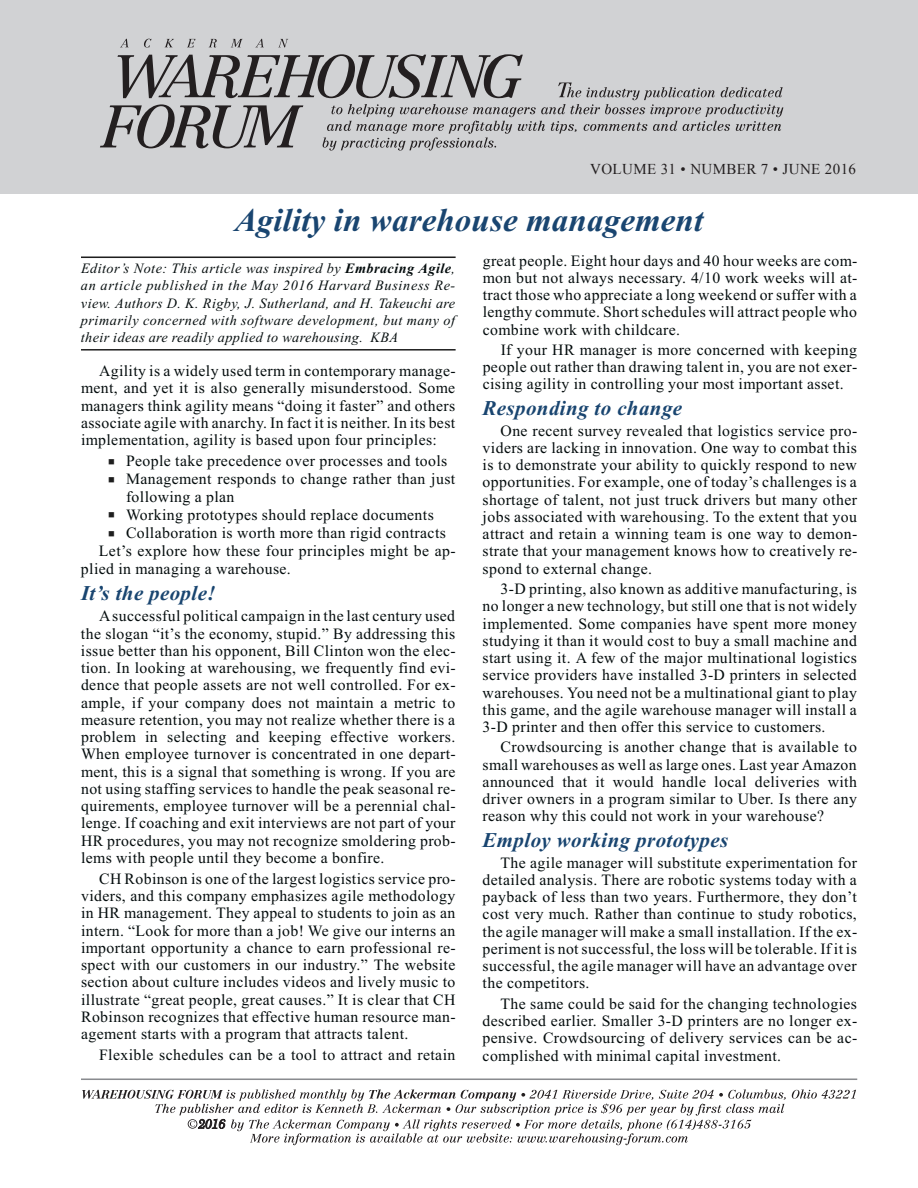
<style>
.page{position:relative;width:918px;height:1188px;background:#fff}
.page>*{position:absolute;margin:0;border:0;box-sizing:border-box;transform-origin:0 0}
.t1{font:italic 700 33px "Times New Roman";letter-spacing:.005em;color:#194570}
.t2{font:italic 700 21px "Times New Roman";letter-spacing:.02em;color:#194570}
.t3{font:15.75px/17.2px "Times New Roman";letter-spacing:.025em;color:#040c0d;text-align:justify}
.t4{font:15px "Times New Roman";letter-spacing:.03em;color:#040c0d}
.t5{font:15px "Times New Roman";letter-spacing:.025em;color:#231f20}
.t6{font:italic 14.25px/17.2px "Times New Roman";letter-spacing:.03em;color:#040c0d}
.s1{font-weight:700}
</style>
<div class="page">
<div style="left:0;top:0;width:918px;height:194px;background:#d1d2d4"></div>
<svg style="left:120px;top:39px;width:168px;height:9px"></svg>
<svg style="left:100px;top:54px;width:683px;height:97px"></svg>
<hr style="left:81px;top:1079px;width:776px;height:1px;background:#898b8f">
<hr style="left:81px;top:257px;width:375px;height:1px;background:#1e1e1e">
<hr style="left:81px;top:349px;width:375px;height:2px;background:#1e1e1e">
<svg style="left:82px;top:1089px;width:774px;height:56px"></svg>
<p class="t4" style="left:588px;top:158px;width:268px">VOLUME 31 • NUMBER 7 • JUNE 2016</p>
<p class="t5" style="left:590px;top:159px;width:112px">VOLUME 31 • N</p>
<p class="t5" style="left:737px;top:159px;width:33px">ER 7</p>
<p class="t1" style="left:235px;top:198px;width:471px">Agility in warehouse management</p>
<p class="t6" style="left:81px;top:261px;width:381px">Editor’s Note: This article was inspired by <span class="s1">Embracing Agile</span>, an article published in the May 2016 Harvard Business Re&shy;view. Authors D. K. Rigby, J. Sutherland, and H. Takeuchi are primarily concerned with software development, but many of their ideas are readily applied to warehousing. KBA</p>
<p class="t3" style="left:81px;top:363px;width:376px;text-indent:18px">Agility is a widely used term in contemporary manage&shy;ment, and yet it is also generally misunderstood. Some managers think agility means “doing it faster” and others associate agile with anarchy. In fact it is neither. In its best implementation, agility is based upon four principles:</p>
<p class="t3" style="left:126px;top:454px;width:323px">People take precedence over processes and tools</p>
<p class="t3" style="left:126px;top:472px;width:331px">Management responds to change rather than just</p>
<p class="t3" style="left:126px;top:489px;width:110px">following a plan</p>
<p class="t3" style="left:126px;top:507px;width:309px">Working prototypes should replace documents</p>
<p class="t3" style="left:126px;top:526px;width:321px">Collaboration is worth more than rigid contracts</p>
<p class="t3" style="left:99px;top:544px;width:358px">Let’s explore how these four principles might be ap-</p>
<p class="t3" style="left:81px;top:561px;width:211px">plied in managing a warehouse.</p>
<p class="t2" style="left:81px;top:579px;width:136px">It’s the people!</p>
<p class="t3" style="left:81px;top:609px;width:376px;text-indent:18px">Asuccessful political campaign in the last century used the slogan “it’s the economy, stupid.” By addressing this issue better than his opponent, Bill Clinton won the elec&shy;tion. In looking at warehousing, we frequently find evi&shy;dence that people assets are not well controlled. For ex&shy;ample, if your company does not maintain a metric to measure retention, you may not realize whether there is a problem in selecting and keeping effective workers.<br>When employee turnover is concentrated in one depart&shy;ment, this is a signal that something is wrong. If you are not using staffing services to handle the peak seasonal re&shy;quirements, employee turnover will be a perennial chal&shy;lenge. Ifcoaching and exit interviews are not part ofyour HR procedures, you may not recognize smoldering prob&shy;lems with people until they become a bonfire.</p>
<p class="t3" style="left:81px;top:871px;width:376px;text-indent:18px">CH Robinson is one ofthe largest logistics service pro&shy;viders, and this company emphasizes agile methodology in HR management. They appeal to students to join as an intern. “Look for more than a job! We give our interns an important opportunity a chance to earn professional re&shy;spect with our customers in our industry.” The website section about culture includes videos and lively music to illustrate “great people, great causes.” It is clear that CH Robinson recognizes that effective human resource man&shy;agement starts with a program that attracts talent.</p>
<p class="t3" style="left:99px;top:1048px;width:358px">Flexible schedules can be a tool to attract and retain</p>
<p class="t3" style="left:483px;top:253px;width:376px">great people. Eight hour days and 40 hour weeks are com&shy;mon but not always necessary. 4/10 work weeks will at&shy;tract those who appreciate a long weekend or suffer with a lengthy commute. Short schedules will attract people who combine work with childcare.</p>
<p class="t3" style="left:483px;top:342px;width:376px;text-indent:18px">If your HR manager is more concerned with keeping people out rather than drawing talent in, you are not exer&shy;cising agility in controlling your most important asset.</p>
<p class="t2" style="left:483px;top:394px;width:201px">Responding to change</p>
<p class="t3" style="left:483px;top:423px;width:376px;text-indent:18px">One recent survey revealed that logistics service pro&shy;viders are lacking in innovation. One way to combat this is to demonstrate your ability to quickly respond to new opportunities. For example, one oftoday’s challenges is a shortage of talent, not just truck drivers but many other jobs associated with warehousing. To the extent that you attract and retain a winning team is one way to demon&shy;strate that your management knows how to creatively re&shy;spond to external change.</p>
<p class="t3" style="left:483px;top:581px;width:376px;text-indent:18px">3-D printing, also known as additive manufacturing, is no longer a new technology, but still one that is not widely implemented. Some companies have spent more money studying it than it would cost to buy a small machine and start using it. A few of the major multinational logistics service providers have installed 3-D printers in selected warehouses. You need not be a multinational giant to play this game, and the agile warehouse manager will install a 3-D printer and then offer this service to customers.</p>
<p class="t3" style="left:483px;top:740px;width:376px;text-indent:18px">Crowdsourcing is another change that is available to small warehouses as well as large ones. Last year Amazon announced that it would handle local deliveries with driver owners in a program similar to Uber. Is there any reason why this could not work in your warehouse?</p>
<p class="t2" style="left:483px;top:826px;width:247px">Employ working prototypes</p>
<p class="t3" style="left:483px;top:855px;width:376px;text-indent:18px">The agile manager will substitute experimentation for detailed analysis. There are robotic systems today with a payback of less than two years. Furthermore, they don’t cost very much. Rather than continue to study robotics, the agile manager will make a small installation. Ifthe ex&shy;periment is not successful, the loss will be tolerable. Ifit is successful, the agile manager will have an advantage over the competitors.</p>
<p class="t3" style="left:483px;top:996px;width:376px;text-indent:18px">The same could be said for the changing technologies described earlier. Smaller 3-D printers are no longer ex&shy;pensive. Crowdsourcing of delivery services can be ac&shy;complished with minimal capital investment.</p>
</div>
